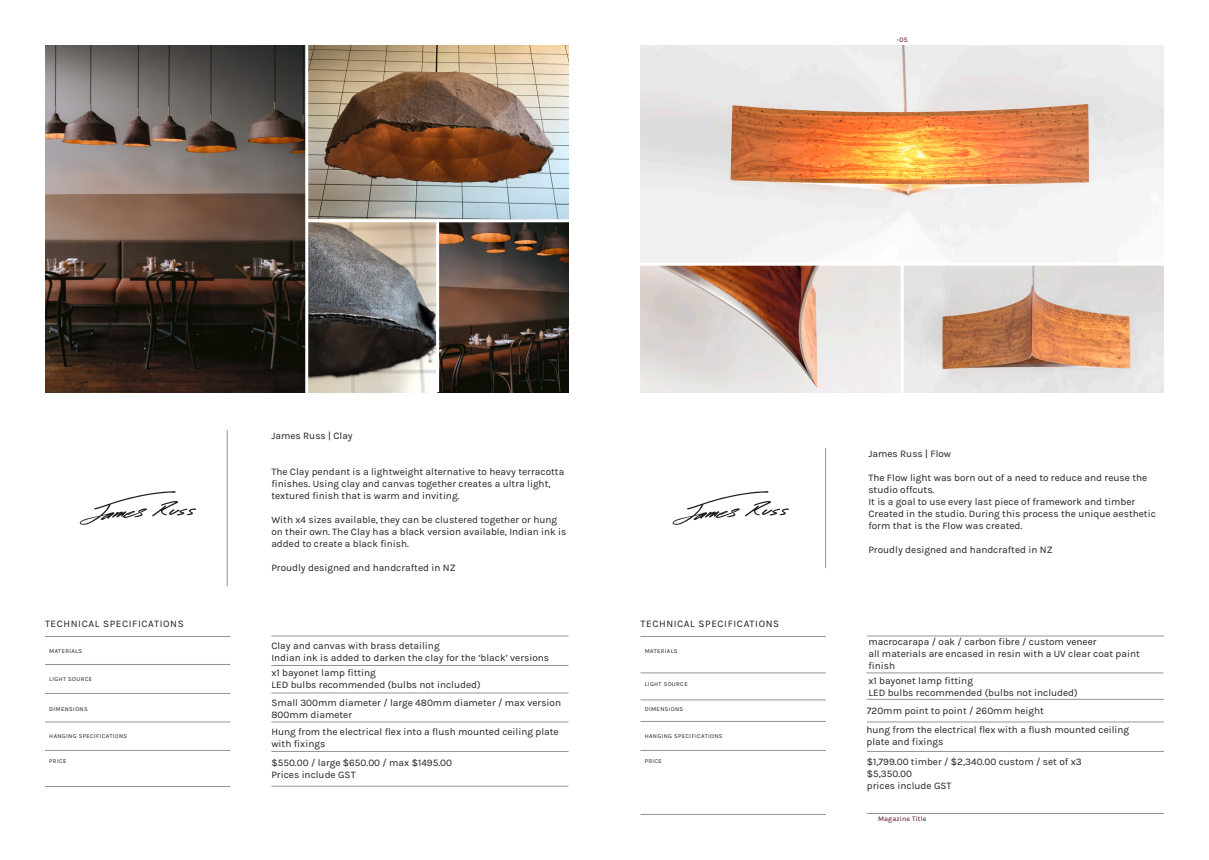
<style>
.page{position:relative;width:1209px;height:860px;background:#fff}
.page>*{position:absolute;margin:0;border:0;box-sizing:border-box;transform-origin:0 0}
.t1{font:10px/12px "Karla";color:#231f20}
.t2{font:10px "Karla";letter-spacing:.06em;color:#231f20}
.t3{font:7px "Karla";letter-spacing:.02em;color:#5b0925}
.t4{font:6px "Karla";letter-spacing:.06em;color:#231f20}
</style>
<div class="page">
<hr style="left:640px;top:636px;width:186px;height:1px;background:#939598">
<hr style="left:640px;top:673px;width:186px;height:1px;background:#939598">
<hr style="left:640px;top:700px;width:186px;height:1px;background:#939598">
<hr style="left:640px;top:721px;width:186px;height:1px;background:#939598">
<hr style="left:640px;top:750px;width:186px;height:1px;background:#939598">
<hr style="left:640px;top:814px;width:186px;height:1px;background:#939598">
<hr style="left:867px;top:636px;width:297px;height:1px;background:#939598">
<hr style="left:866px;top:673px;width:297px;height:1px;background:#939598">
<hr style="left:867px;top:699px;width:297px;height:1px;background:#939598">
<hr style="left:867px;top:722px;width:297px;height:1px;background:#939598">
<hr style="left:867px;top:751px;width:297px;height:1px;background:#939598">
<hr style="left:867px;top:813px;width:297px;height:1px;background:#939598">
<hr style="left:227px;top:430px;width:1px;height:156px;background:#939598">
<svg style="left:79px;top:491px;width:117px;height:34px"></svg>
<hr style="left:825px;top:448px;width:1px;height:120px;background:#939598">
<svg style="left:672px;top:491px;width:117px;height:34px"></svg>
<img style="left:45px;top:45px;width:523px;height:347px">
<hr style="left:305px;top:40px;width:3px;height:355px;background:#fff">
<hr style="left:307px;top:219px;width:268px;height:3px;background:#fff">
<hr style="left:436px;top:221px;width:3px;height:171px;background:#fff">
<img style="left:640px;top:45px;width:524px;height:218px">
<img style="left:640px;top:266px;width:524px;height:126px">
<hr style="left:900px;top:263px;width:3px;height:130px;background:#fff">
<hr style="left:45px;top:636px;width:185px;height:1px;background:#939598">
<hr style="left:45px;top:664px;width:185px;height:1px;background:#939598">
<hr style="left:45px;top:693px;width:185px;height:1px;background:#939598">
<hr style="left:45px;top:722px;width:185px;height:1px;background:#939598">
<hr style="left:45px;top:750px;width:185px;height:1px;background:#939598">
<hr style="left:45px;top:786px;width:185px;height:1px;background:#939598">
<hr style="left:271px;top:636px;width:297px;height:1px;background:#939598">
<hr style="left:271px;top:665px;width:297px;height:1px;background:#939598">
<hr style="left:271px;top:693px;width:297px;height:1px;background:#939598">
<hr style="left:271px;top:722px;width:297px;height:1px;background:#939598">
<hr style="left:271px;top:751px;width:297px;height:1px;background:#939598">
<hr style="left:271px;top:786px;width:297px;height:1px;background:#939598">
<p class="t3" style="left:896px;top:36px;width:12px">-05</p>
<p class="t2" style="left:45px;top:618px;width:140px">TECHNICAL SPECIFICATIONS</p>
<p class="t4" style="left:49px;top:648px;width:34px">MATERIALS</p>
<p class="t4" style="left:49px;top:675px;width:44px">LIGHT SOURCE</p>
<p class="t4" style="left:49px;top:705px;width:40px">DIMENSIONS</p>
<p class="t4" style="left:49px;top:732px;width:79px">HANGING SPECIFICATIONS</p>
<p class="t4" style="left:49px;top:757px;width:19px">PRICE</p>
<p class="t1" style="left:271px;top:430px;width:83px">James Russ | Clay</p>
<p class="t1" style="left:271px;top:466px;width:294px">The Clay pendant is a lightweight alternative to heavy terracotta finishes. Using clay and canvas together creates a ultra light, textured finish that is warm and inviting.</p>
<p class="t1" style="left:271px;top:514px;width:296px">With x4 sizes available, they can be clustered together or hung on their own. The Clay has a black version available, Indian ink is added to create a black finish.</p>
<p class="t1" style="left:271px;top:562px;width:186px">Proudly designed and handcrafted in NZ</p>
<p class="t1" style="left:271px;top:640px;width:170px">Clay and canvas with brass detailing</p>
<p class="t1" style="left:271px;top:652px;width:279px">Indian ink is added to darken the clay for the ‘black’ versions</p>
<p class="t1" style="left:271px;top:667px;width:106px">x1 bayonet lamp fitting</p>
<p class="t1" style="left:271px;top:679px;width:211px">LED bulbs recommended (bulbs not included)</p>
<p class="t1" style="left:271px;top:697px;width:291px">Small 300mm diameter / large 480mm diameter / max version<br>800mm diameter</p>
<p class="t1" style="left:271px;top:726px;width:289px">Hung from the electrical flex into a flush mounted ceiling plate with fixings</p>
<p class="t1" style="left:271px;top:757px;width:182px">$550.00 / large $650.00 / max $1495.00</p>
<p class="t1" style="left:271px;top:769px;width:86px">Prices include GST</p>
<p class="t2" style="left:640px;top:618px;width:140px">TECHNICAL SPECIFICATIONS</p>
<p class="t4" style="left:645px;top:648px;width:34px">MATERIALS</p>
<p class="t4" style="left:645px;top:681px;width:44px">LIGHT SOURCE</p>
<p class="t4" style="left:645px;top:705px;width:40px">DIMENSIONS</p>
<p class="t4" style="left:645px;top:732px;width:79px">HANGING SPECIFICATIONS</p>
<p class="t4" style="left:645px;top:757px;width:19px">PRICE</p>
<p class="t1" style="left:868px;top:448px;width:84px">James Russ | Flow</p>
<p class="t1" style="left:868px;top:472px;width:280px">The Flow light was born out of a need to reduce and reuse the studio offcuts.</p>
<p class="t1" style="left:868px;top:496px;width:268px">It is a goal to use every last piece of framework and timber</p>
<p class="t1" style="left:868px;top:508px;width:289px">Created in the studio. During this process the unique aesthetic form that is the Flow was created.</p>
<p class="t1" style="left:868px;top:544px;width:186px">Proudly designed and handcrafted in NZ</p>
<p class="t1" style="left:868px;top:636px;width:230px">macrocarapa / oak / carbon fibre / custom veneer</p>
<p class="t1" style="left:868px;top:648px;width:273px">all materials are encased in resin with a UV clear coat paint finish</p>
<p class="t1" style="left:868px;top:675px;width:106px">x1 bayonet lamp fitting</p>
<p class="t1" style="left:868px;top:687px;width:211px">LED bulbs recommended (bulbs not included)</p>
<p class="t1" style="left:867px;top:705px;width:179px">720mm point to point / 260mm height</p>
<p class="t1" style="left:866px;top:723px;width:264px">hung from the electrical flex with a flush mounted ceiling plate and fixings</p>
<p class="t1" style="left:867px;top:755px;width:216px">$1,799.00 timber / $2,340.00 custom / set of x3 $5,350.00</p>
<p class="t1" style="left:867px;top:779px;width:86px">prices include GST</p>
<p class="t3" style="left:878px;top:815px;width:50px">Magazine Title</p>
</div>
